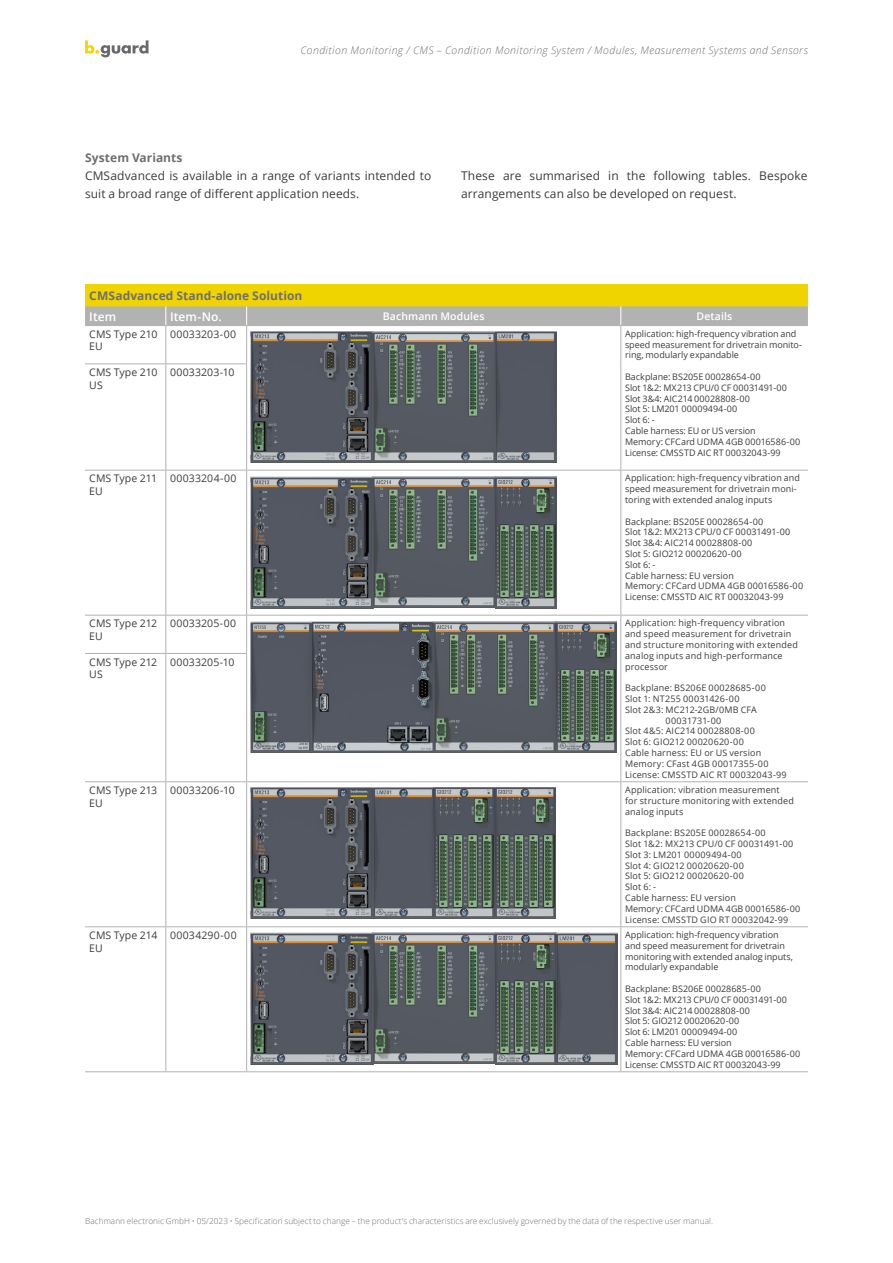
<style>
.page{position:relative;width:893px;height:1263px;background:#fff}
.page>*{position:absolute;margin:0;border:0;box-sizing:border-box;transform-origin:0 0}
.t1{font:12px/18px "Open Sans";letter-spacing:.005em;color:#3c3c3b}
.t2{font:700 12px "Open Sans";letter-spacing:.005em;color:#706f6f}
.t3{font:600 12px "Open Sans";letter-spacing:.01em;color:#fff}
.t4{font:10.5px/12.6px "Open Sans";letter-spacing:.01em;color:#3c3c3b}
.t5{font:italic 300 10.5px "Open Sans";letter-spacing:.04em;color:#706f6f}
.t6{font:600 10.5px "Open Sans";letter-spacing:.01em;color:#fff}
.t7{font:10.5px "Open Sans";letter-spacing:.035em;color:#3c3c3b}
.t8{font:9px/10.8px "Open Sans";letter-spacing:.01em;color:#3c3c3b}
.t9{font:300 8.25px "Open Sans";letter-spacing:.005em;color:#706f6f}
</style>
<div class="page">
<svg style="left:85px;top:40px;width:64px;height:17px"></svg>
<img style="left:251px;top:331px;width:305px;height:131px">
<img style="left:251px;top:621px;width:366px;height:132px">
<img style="left:251px;top:477px;width:305px;height:131px">
<img style="left:251px;top:787px;width:305px;height:131px">
<img style="left:251px;top:932px;width:366px;height:132px">
<div style="left:85px;top:284px;width:723px;height:22px;background:#f0d400"></div>
<hr style="left:165px;top:326px;width:1px;height:37px;background:#b3b2b2">
<hr style="left:246px;top:326px;width:1px;height:37px;background:#b3b2b2">
<hr style="left:620px;top:326px;width:1px;height:38px;background:#b3b2b2">
<hr style="left:620px;top:364px;width:1px;height:106px;background:#b3b2b2">
<hr style="left:85px;top:363px;width:81px;height:1px;background:#b3b2b2">
<hr style="left:165px;top:364px;width:1px;height:106px;background:#b3b2b2">
<hr style="left:166px;top:363px;width:81px;height:1px;background:#b3b2b2">
<hr style="left:246px;top:364px;width:1px;height:106px;background:#b3b2b2">
<hr style="left:85px;top:470px;width:81px;height:1px;background:#b3b2b2">
<hr style="left:165px;top:470px;width:1px;height:145px;background:#b3b2b2">
<hr style="left:166px;top:470px;width:81px;height:1px;background:#b3b2b2">
<hr style="left:246px;top:470px;width:1px;height:145px;background:#b3b2b2">
<hr style="left:247px;top:470px;width:374px;height:1px;background:#b3b2b2">
<hr style="left:620px;top:470px;width:1px;height:145px;background:#b3b2b2">
<hr style="left:621px;top:470px;width:187px;height:1px;background:#b3b2b2">
<hr style="left:85px;top:615px;width:81px;height:1px;background:#b3b2b2">
<hr style="left:165px;top:615px;width:1px;height:38px;background:#b3b2b2">
<hr style="left:166px;top:615px;width:81px;height:1px;background:#b3b2b2">
<hr style="left:246px;top:615px;width:1px;height:38px;background:#b3b2b2">
<hr style="left:247px;top:615px;width:374px;height:1px;background:#b3b2b2">
<hr style="left:620px;top:615px;width:1px;height:38px;background:#b3b2b2">
<hr style="left:620px;top:653px;width:1px;height:128px;background:#b3b2b2">
<hr style="left:621px;top:615px;width:187px;height:1px;background:#b3b2b2">
<hr style="left:85px;top:653px;width:81px;height:1px;background:#b3b2b2">
<hr style="left:165px;top:654px;width:1px;height:127px;background:#b3b2b2">
<hr style="left:166px;top:653px;width:81px;height:1px;background:#b3b2b2">
<hr style="left:246px;top:654px;width:1px;height:127px;background:#b3b2b2">
<hr style="left:85px;top:781px;width:81px;height:1px;background:#b3b2b2">
<hr style="left:165px;top:782px;width:1px;height:144px;background:#b3b2b2">
<hr style="left:166px;top:781px;width:81px;height:1px;background:#b3b2b2">
<hr style="left:246px;top:782px;width:1px;height:144px;background:#b3b2b2">
<hr style="left:247px;top:781px;width:374px;height:1px;background:#b3b2b2">
<hr style="left:620px;top:782px;width:1px;height:144px;background:#b3b2b2">
<hr style="left:621px;top:781px;width:187px;height:1px;background:#b3b2b2">
<hr style="left:85px;top:926px;width:81px;height:1px;background:#b3b2b2">
<hr style="left:165px;top:927px;width:1px;height:144px;background:#b3b2b2">
<hr style="left:166px;top:926px;width:81px;height:1px;background:#b3b2b2">
<hr style="left:246px;top:927px;width:1px;height:144px;background:#b3b2b2">
<hr style="left:247px;top:926px;width:374px;height:1px;background:#b3b2b2">
<hr style="left:620px;top:927px;width:1px;height:144px;background:#b3b2b2">
<hr style="left:621px;top:926px;width:187px;height:1px;background:#b3b2b2">
<hr style="left:85px;top:1071px;width:81px;height:1px;background:#b3b2b2">
<hr style="left:166px;top:1071px;width:81px;height:1px;background:#b3b2b2">
<hr style="left:247px;top:1071px;width:374px;height:1px;background:#b3b2b2">
<hr style="left:621px;top:1071px;width:187px;height:1px;background:#b3b2b2">
<div style="left:85px;top:306px;width:723px;height:19px;background:#b3b2b2"></div>
<hr style="left:85px;top:325px;width:81px;height:1px;background:#b3b2b2">
<hr style="left:166px;top:325px;width:81px;height:1px;background:#b3b2b2">
<hr style="left:247px;top:325px;width:374px;height:1px;background:#b3b2b2">
<hr style="left:621px;top:325px;width:187px;height:1px;background:#b3b2b2">
<p class="t5" style="left:301px;top:43px;width:509px">Condition Monitoring / CMS – Condition Monitoring System / Modules, Measurement Systems and Sensors</p>
<h1 class="t2" style="left:85px;top:149px;width:99px">System Variants</h1>
<h1 class="t1" style="left:85px;top:167px;width:348px">CMSadvanced is available in a range of variants intended to suit a broad range of different application needs.</h1>
<h1 class="t1" style="left:461px;top:167px;width:348px">These are summarised in the following tables. Bespoke arrangements can also be developed on request.</h1>
<h1 class="t2" style="left:89px;top:287px;width:215px">CMSadvanced Stand-alone Solution</h1>
<h1 class="t3" style="left:89px;top:308px;width:28px">Item</h1>
<h1 class="t3" style="left:170px;top:308px;width:53px">Item-No.</h1>
<p class="t6" style="left:383px;top:309px;width:103px">Bachmann Modules</p>
<p class="t6" style="left:696px;top:309px;width:37px">Details</p>
<p class="t4" style="left:89px;top:327px;width:70px">CMS Type 210<br>EU</p>
<p class="t4" style="left:170px;top:327px;width:68px">00033203-00</p>
<p class="t8" style="left:625px;top:328px;width:179px">Application: high-frequency vibration and speed measurement for drivetrain monito&shy;ring, modularly expandable</p>
<p class="t8" style="left:625px;top:371px;width:177px">Backplane: BS205E 00028654-00<br>Slot 1&amp;2: MX213 CPU/0 CF 00031491-00<br>Slot 3&amp;4: AIC214 00028808-00<br>Slot 5: LM201 00009494-00<br>Slot 6: -<br>Cable harness: EU or US version<br>Memory: CFCard UDMA 4GB 00016586-00<br>License: CMSSTD AIC RT 00032043-99</p>
<p class="t4" style="left:89px;top:366px;width:70px">CMS Type 210<br>US</p>
<p class="t4" style="left:170px;top:366px;width:66px">00033203-10</p>
<p class="t4" style="left:89px;top:472px;width:69px">CMS Type 211<br>EU</p>
<p class="t4" style="left:170px;top:472px;width:68px">00033204-00</p>
<p class="t8" style="left:625px;top:472px;width:176px">Application: high-frequency vibration and speed measurement for drivetrain moni&shy;toring with extended analog inputs</p>
<p class="t8" style="left:625px;top:516px;width:180px">Backplane: BS205E 00028654-00<br>Slot 1&amp;2: MX213 CPU/0 CF 00031491-00<br>Slot 3&amp;4: AIC214 00028808-00<br>Slot 5: GIO212 00020620-00<br>Slot 6: -<br>Cable harness: EU version<br>Memory: CFCard UDMA 4GB 00016586-00<br>License: CMSSTD AIC RT 00032043-99</p>
<p class="t4" style="left:89px;top:617px;width:69px">CMS Type 212<br>EU</p>
<p class="t4" style="left:170px;top:617px;width:68px">00033205-00</p>
<p class="t8" style="left:625px;top:617px;width:174px">Application: high-frequency vibration and speed measurement for drivetrain and structure monitoring with extended analog inputs and high-performance processor</p>
<p class="t8" style="left:625px;top:682px;width:142px">Backplane: BS206E 00028685-00</p>
<p class="t8" style="left:625px;top:693px;width:116px">Slot 1: NT255 00031426-00</p>
<p class="t8" style="left:625px;top:704px;width:133px">Slot 2&amp;3: MC212-2GB/0MB CFA</p>
<p class="t8" style="left:666px;top:715px;width:57px">00031731-00</p>
<p class="t8" style="left:625px;top:725px;width:131px">Slot 4&amp;5: AIC214 00028808-00</p>
<p class="t8" style="left:625px;top:736px;width:120px">Slot 6: GIO212 00020620-00</p>
<p class="t8" style="left:625px;top:747px;width:138px">Cable harness: EU or US version</p>
<p class="t8" style="left:625px;top:758px;width:145px">Memory: CFast 4GB 00017355-00</p>
<p class="t8" style="left:625px;top:769px;width:163px">License: CMSSTD AIC RT 00032043-99</p>
<p class="t4" style="left:89px;top:655px;width:69px">CMS Type 212<br>US</p>
<p class="t4" style="left:170px;top:655px;width:66px">00033205-10</p>
<p class="t4" style="left:89px;top:784px;width:69px">CMS Type 213<br>EU</p>
<p class="t4" style="left:170px;top:784px;width:66px">00033206-10</p>
<p class="t8" style="left:625px;top:784px;width:170px">Application: vibration measurement for structure monitoring with extended analog inputs</p>
<p class="t8" style="left:625px;top:827px;width:177px">Backplane: BS205E 00028654-00<br>Slot 1&amp;2: MX213 CPU/0 CF 00031491-00<br>Slot 3: LM201 00009494-00<br>Slot 4: GIO212 00020620-00<br>Slot 5: GIO212 00020620-00<br>Slot 6: -<br>Cable harness: EU version<br>Memory: CFCard UDMA 4GB 00016586-00<br>License: CMSSTD GIO RT 00032042-99</p>
<p class="t4" style="left:89px;top:929px;width:70px">CMS Type 214<br>EU</p>
<p class="t7" style="left:170px;top:928px;width:68px">00034290-00</p>
<p class="t8" style="left:625px;top:929px;width:170px">Application: high-frequency vibration and speed measurement for drivetrain monitoring with extended analog inputs, modularly expandable</p>
<p class="t8" style="left:625px;top:983px;width:177px">Backplane: BS206E 00028685-00<br>Slot 1&amp;2: MX213 CPU/0 CF 00031491-00<br>Slot 3&amp;4: AIC214 00028808-00<br>Slot 5: GIO212 00020620-00<br>Slot 6: LM201 00009494-00<br>Cable harness: EU version<br>Memory: CFCard UDMA 4GB 00016586-00<br>License: CMSSTD AIC RT 00032043-99</p>
<p class="t9" style="left:85px;top:1216px;width:629px">Bachmann electronic GmbH • 05/2023 • Specification subject to change – the product’s characteristics are exclusively governed by the data of the respective user manual.</p>
</div>
